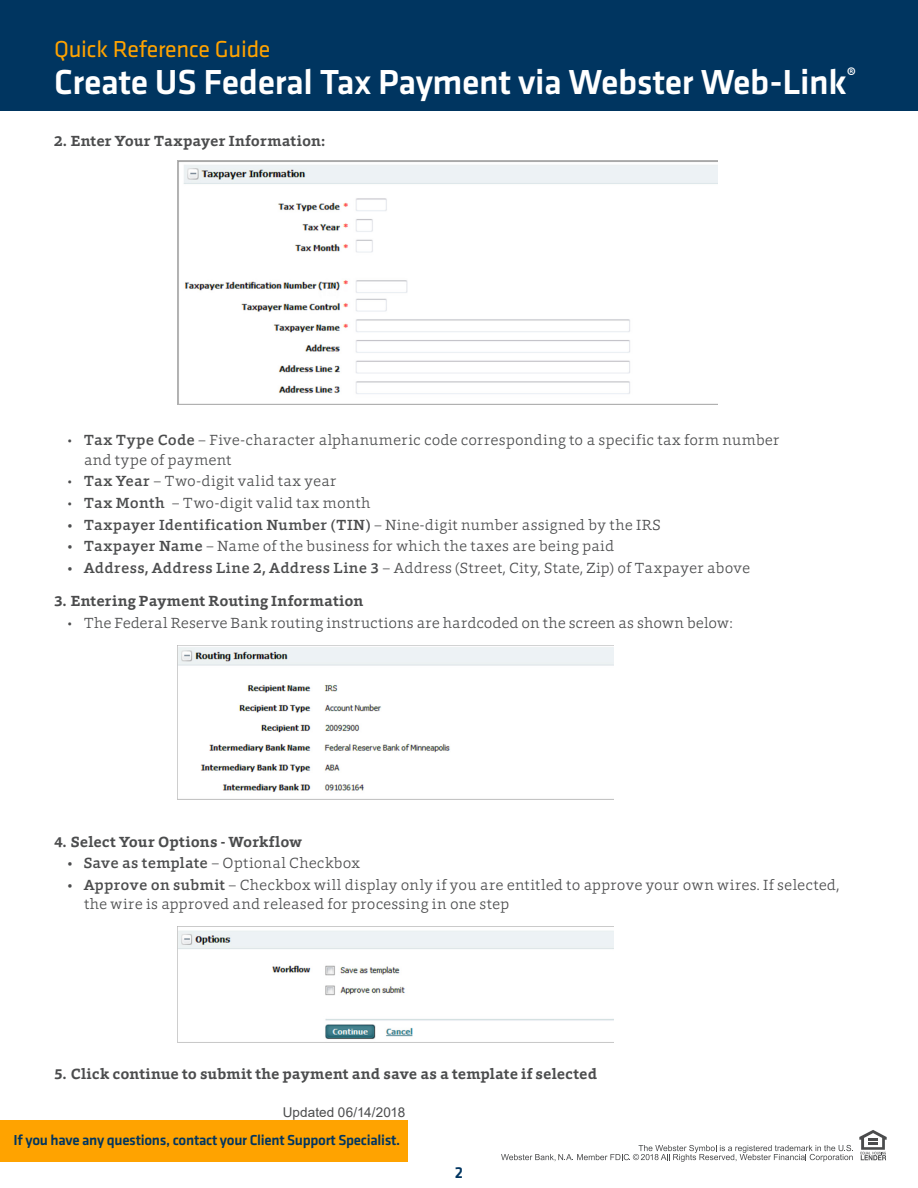
<style>
.page{position:relative;width:918px;height:1188px;background:#fff}
.page>*{position:absolute;margin:0;border:0;box-sizing:border-box;transform-origin:0 0}
.t1{font:500 36px "Klavika";letter-spacing:-.01em;color:#fff}
.t2{font:24px "Klavika";letter-spacing:-.01em;color:#ffa300}
.t3{font:500 16.5px "Klavika";color:#003560}
.Numbered_Text{font:300 15px/19.5px "Foro";letter-spacing:.015em;color:#4b4c4d}
.Numbered_Text-2{font:700 15px "Foro";letter-spacing:.005em;color:#4b4c4d}
.Numbered_Text-3{font:500 15px "Foro";letter-spacing:.015em;color:#4b4c4d}
.t4{font:500 15px "Klavika";letter-spacing:-.02em;color:#003560}
.t5{font:13.5px "Arial";letter-spacing:.005em;color:#4b4c4d}
.s1{font-weight:500}
.s2{font-weight:300}
</style>
<div class="page">
<div style="left:0;top:1121px;width:407px;height:41px;background:#ffa300"></div>
<svg style="left:501px;top:1145px;width:352px;height:17px"></svg>
<svg style="left:859px;top:1130px;width:28px;height:30px"></svg>
<div style="left:0;top:0;width:918px;height:110px;background:#003560"></div>
<img style="left:177px;top:160px;width:540px;height:244px">
<img style="left:178px;top:647px;width:436px;height:145px">
<img style="left:177px;top:927px;width:436px;height:116px">
<p class="t2" style="left:54px;top:33px;width:218px">Quick Reference Guide</p>
<p class="t1" style="left:54px;top:58px;width:804px">Create US Federal Tax Payment via Webster Web-Link<sup>®</sup></p>
<p class="Numbered_Text-2" style="left:54px;top:131px;width:273px">2. Enter Your Taxpayer Information:</p>
<p class="Numbered_Text" style="left:84px;top:430px;width:697px;text-indent:-16px">• <span class="s1">Tax Type Code</span> – Five-character alphanumeric code corresponding to a specific tax form number and type of payment</p>
<p class="Numbered_Text" style="left:68px;top:471px;width:271px">• <span class="s1">Tax Year</span> – Two-digit valid tax year</p>
<p class="Numbered_Text" style="left:68px;top:493px;width:305px">• <span class="s1">Tax Month</span> – Two-digit valid tax month</p>
<p class="Numbered_Text-3" style="left:68px;top:515px;width:595px">• Taxpayer Identification Number (TIN) <span class="s2">– Nine-digit number assigned by the IRS</span></p>
<p class="Numbered_Text" style="left:68px;top:536px;width:548px"><span class="s1">• Taxpayer Name</span> – Name of the business for which the taxes are being paid</p>
<p class="Numbered_Text" style="left:68px;top:558px;width:684px"><span class="s1">• Address, Address Line 2, Address Line 3</span> – Address (Street, City, State, Zip) of Taxpayer above</p>
<p class="Numbered_Text-2" style="left:54px;top:591px;width:311px">3. Entering Payment Routing Information</p>
<p class="Numbered_Text" style="left:68px;top:613px;width:667px">• The Federal Reserve Bank routing instructions are hardcoded on the screen as shown below:</p>
<p class="Numbered_Text-2" style="left:54px;top:832px;width:250px">4. Select Your Options - Workflow</p>
<p class="Numbered_Text" style="left:68px;top:853px;width:294px"><span class="s1">• Save as template</span> – Optional Checkbox</p>
<p class="Numbered_Text" style="left:84px;top:875px;width:757px;text-indent:-16px"><span class="s1">• Approve on submit</span> – Checkbox will display only if you are entitled to approve your own wires. If selected, the wire is approved and released for processing in one step</p>
<p class="Numbered_Text-2" style="left:54px;top:1064px;width:545px">5. Click continue to submit the payment and save as a template if selected</p>
<p class="t5" style="left:283px;top:1103px;width:124px">Updated 06/14/2018</p>
<p class="t4" style="left:14px;top:1130px;width:388px">If you have any questions, contact your Client Support Specialist.</p>
<p class="t3" style="left:455px;top:1161px;width:10px">2</p>
</div>
